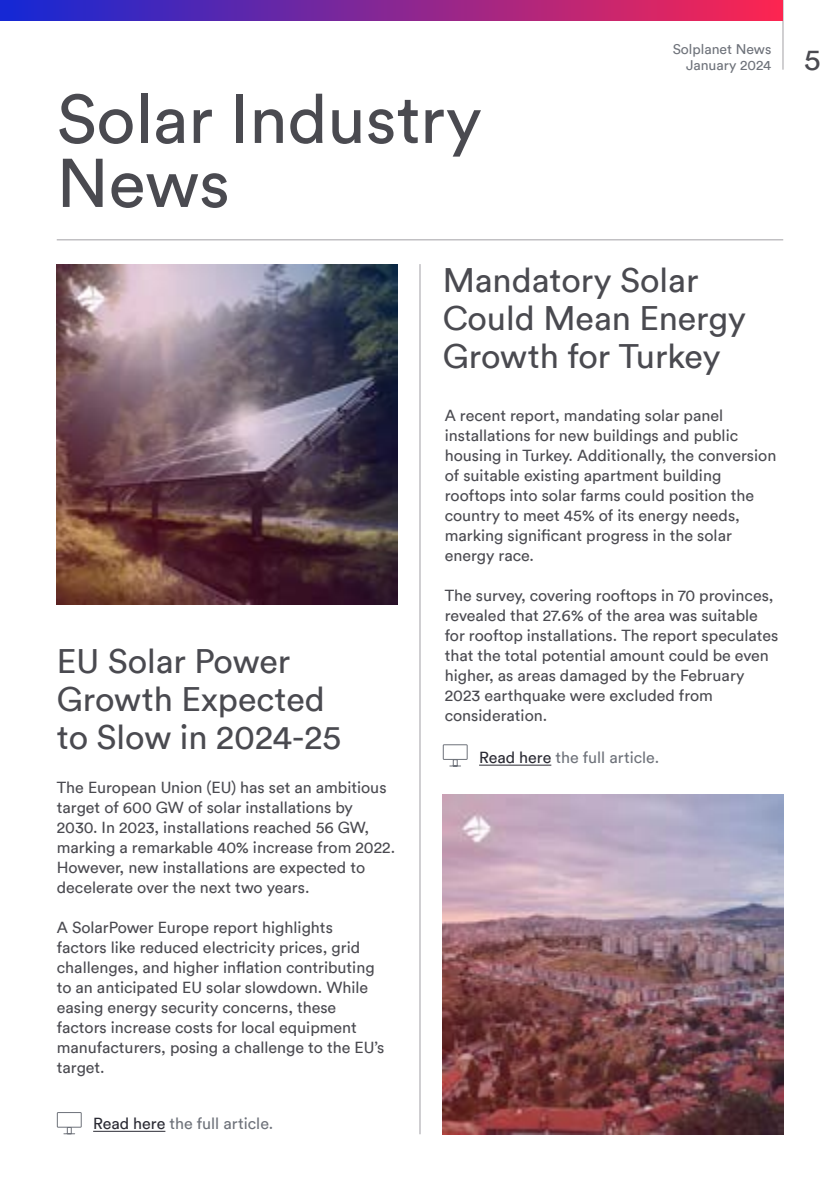
<style>
.page{position:relative;width:840px;height:1191px;background:#fff}
.page>*{position:absolute;margin:0;border:0;box-sizing:border-box;transform-origin:0 0}
.t1{font:68px/64px "Circular";color:#4a4a50}
.t2{font:34px/38px "Circular";color:#4a4a50}
.t3{font:30px "Circular";color:#4a4a50}
.t4{font:16px/20px "Circular";color:#4a4a50}
.t5{font:16px "Circular";color:#6e727a}
.t6{font:14px/16px "Circular";color:#6e727a;text-align:right}
.s1{color:#2b2b34}
</style>
<div class="page">
<hr style="left:782px;top:0;width:1px;height:70px;background:#a2a0a5">
<div style="left:0;top:0;width:782px;height:21px;background:linear-gradient(to right,#1328d6,#fd2550)"></div>
<hr style="left:57px;top:239px;width:725px;height:1px;background:#a2a0a5">
<hr style="left:93px;top:1131px;width:72px;height:1px;background:#2b2b34">
<div style="left:57px;top:1112px;width:25px;height:15px;border:1px solid #6e727a"></div>
<svg style="left:64px;top:1127px;width:11px;height:7px"></svg>
<hr style="left:479px;top:765px;width:72px;height:1px;background:#2b2b34">
<div style="left:442px;top:744px;width:25px;height:16px;border:1px solid #6e727a"></div>
<svg style="left:449px;top:759px;width:11px;height:7px"></svg>
<hr style="left:419px;top:264px;width:1px;height:870px;background:#a2a0a5">
<img style="left:442px;top:794px;width:340px;height:340px">
<img style="left:57px;top:264px;width:340px;height:340px">
<h1 class="t1" style="left:57px;top:84px;width:426px">Solar Industry<br>News</h1>
<p class="t6" style="left:672px;top:40px;width:100px">Solplanet News<br>January 2024</p>
<h2 class="t2" style="left:57px;top:640px;width:286px">EU Solar Power<br>Growth Expected to Slow in 2024-25</h2>
<p class="t4" style="left:57px;top:776px;width:339px">The European Union (EU) has set an ambitious target of 600 GW of solar installations by 2030. In 2023, installations reached 56 GW, marking a remarkable 40% increase from 2022.<br>However, new installations are expected to decelerate over the next two years.</p>
<p class="t4" style="left:57px;top:916px;width:329px">A SolarPower Europe report highlights factors like reduced electricity prices, grid challenges, and higher inflation contributing to an anticipated EU solar slowdown. While easing energy security concerns, these factors increase costs for local equipment manufacturers, posing a challenge to the EU’s target.</p>
<p class="t5" style="left:93px;top:1112px;width:181px"><span class="s1">Read here</span> the full article.</p>
<h2 class="t2" style="left:442px;top:259px;width:304px">Mandatory Solar<br>Could Mean Energy<br>Growth for Turkey</h2>
<p class="t4" style="left:444px;top:405px;width:333px">A recent report, mandating solar panel installations for new buildings and public housing in Turkey. Additionally, the conversion of suitable existing apartment building rooftops into solar farms could position the country to meet 45% of its energy needs, marking significant progress in the solar energy race.</p>
<p class="t4" style="left:444px;top:585px;width:335px">The survey, covering rooftops in 70 provinces, revealed that 27.6% of the area was suitable for rooftop installations. The report speculates that the total potential amount could be even higher, as areas damaged by the February 2023 earthquake were excluded from consideration.</p>
<p class="t5" style="left:479px;top:746px;width:181px"><span class="s1">Read here</span> the full article.</p>
<h3 class="t3" style="left:803px;top:39px;width:18px">5</h3>
</div>
